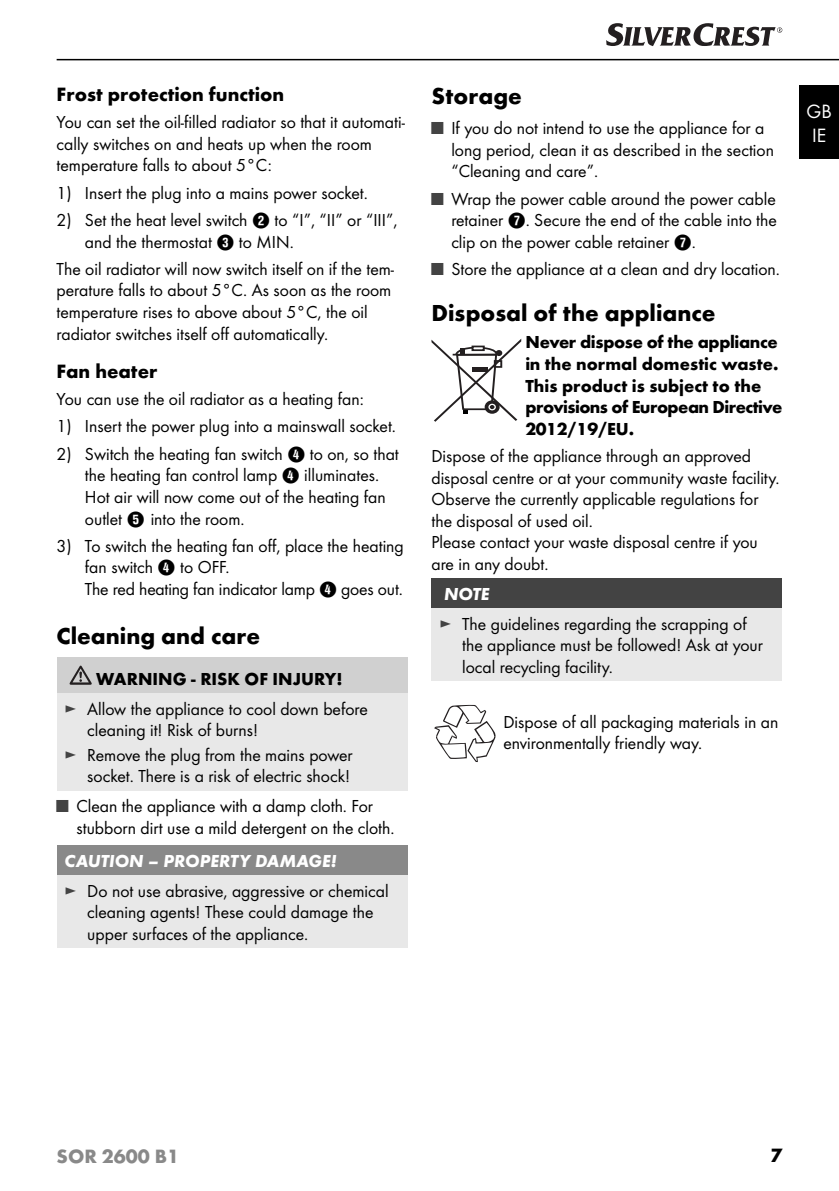
<style>
.page{position:relative;width:839px;height:1191px;background:#fff}
.page>*{position:absolute;margin:0;border:0;box-sizing:border-box;transform-origin:0 0}
.t1{font:700 24px "Futura";color:#000}
.t2{font:700 20px "Futura";color:#000}
.t3{font:700 20px "Futura";color:#898989}
.t4{font:20px/24px "Futura Boo";color:#fff}
.t5{font:18px/21.6px "Futura Boo";color:#000}
.t6{font:700 18px/21.6px "Futura";letter-spacing:-.02em;color:#000}
.t7{font:italic 700 18px "Futura";color:#fff}
.t8{font:700 18px "Futura";color:#000}
.s1{font-family:"Hako PI Nummern"}
.s2{color:#434343}
</style>
<div class="page">
<hr style="left:57px;top:59px;width:782px;height:1px;background:#000">
<div style="left:799px;top:85px;width:40px;height:74px;background:#000"></div>
<svg style="left:606px;top:23px;width:176px;height:23px"></svg>
<div style="left:57px;top:657px;width:350px;height:36px;background:#d0d0d0"></div>
<div style="left:57px;top:693px;width:350px;height:97px;background:#e8e8e8"></div>
<svg style="left:70px;top:666px;width:22px;height:19px"></svg>
<div style="left:57px;top:845px;width:350px;height:30px;background:#898989"></div>
<div style="left:57px;top:875px;width:350px;height:73px;background:#e8e8e8"></div>
<div style="left:431px;top:578px;width:351px;height:30px;background:#434343"></div>
<div style="left:431px;top:608px;width:351px;height:73px;background:#e8e8e8"></div>
<svg style="left:431px;top:339px;width:90px;height:83px"></svg>
<svg style="left:434px;top:705px;width:62px;height:57px"></svg>
<p class="t2" style="left:57px;top:86px;width:229px">Frost protection function</p>
<p class="t5" style="left:57px;top:113px;width:350px">You can set the oil-filled radiator so that it automati&shy;cally switches on and heats up when the room temperature falls to about 5°C:</p>
<p class="t5" style="left:57px;top:183px;width:313px">1) Insert the plug into a mains power socket.</p>
<p class="t5" style="left:85px;top:211px;width:314px;text-indent:-28px">2) Set the heat level switch <span class="s1">2</span> to “I”, “II” or “III”, and the thermostat <span class="s1">3</span> to MIN.</p>
<p class="t5" style="left:57px;top:259px;width:339px">The oil radiator will now switch itself on if the tem&shy;perature falls to about 5°C. As soon as the room temperature rises to above about 5°C, the oil radiator switches itself off automatically.</p>
<p class="t2" style="left:57px;top:363px;width:102px">Fan heater</p>
<p class="t5" style="left:57px;top:390px;width:309px">You can use the oil radiator as a heating fan:</p>
<p class="t5" style="left:57px;top:417px;width:341px">1) Insert the power plug into a mainswall socket.</p>
<p class="t5" style="left:85px;top:444px;width:315px;text-indent:-28px">2) Switch the heating fan switch <span class="s1">4</span> to on, so that the heating fan control lamp <span class="s1">4</span> illuminates.<br>Hot air will now come out of the heating fan outlet <span class="s1">5</span> into the room.</p>
<p class="t5" style="left:85px;top:536px;width:320px;text-indent:-28px">3) To switch the heating fan off, place the heating fan switch <span class="s1">4</span> to OFF.<br>The red heating fan indicator lamp <span class="s1">4</span> goes out.</p>
<h1 class="t1" style="left:57px;top:626px;width:205px">Cleaning and care</h1>
<p class="t8" style="left:96px;top:672px;width:248px">WARNING - RISK OF INJURY!</p>
<p class="t5" style="left:87px;top:699px;width:282px;text-indent:-23px"><span class="s2">►</span> Allow the appliance to cool down before cleaning it! Risk of burns!</p>
<p class="t5" style="left:65px;top:745px;width:290px;text-align:right"><span class="s2">►</span> Remove the plug from the mains power socket. There is a risk of electric shock!</p>
<p class="t5" style="left:76px;top:797px;width:320px;text-indent:-20px"><span class="s2">■</span> Clean the appliance with a damp cloth. For stubborn dirt use a mild detergent on the cloth.</p>
<p class="t7" style="left:65px;top:854px;width:274px">CAUTION – PROPERTY DAMAGE!</p>
<p class="t5" style="left:87px;top:881px;width:303px;text-indent:-23px"><span class="s2">►</span> Do not use abrasive, aggressive or chemical cleaning agents! These could damage the upper surfaces of the appliance.</p>
<h1 class="t1" style="left:431px;top:86px;width:92px">Storage</h1>
<p class="t5" style="left:451px;top:119px;width:324px;text-indent:-20px"><span class="s2">■</span> If you do not intend to use the appliance for a long period, clean it as described in the section “Cleaning and care”.</p>
<p class="t5" style="left:451px;top:189px;width:327px;text-align:justify;text-indent:-20px"><span class="s2">■</span> Wrap the power cable around the power cable retainer <span class="s1">7</span>. Secure the end of the cable into the clip on the power cable retainer <span class="s1">7</span>.</p>
<p class="t5" style="left:431px;top:260px;width:350px"><span class="s2">■</span> Store the appliance at a clean and dry location.</p>
<h1 class="t1" style="left:431px;top:303px;width:286px">Disposal of the appliance</h1>
<p class="t6" style="left:525px;top:333px;width:258px">Never dispose of the appliance in the normal domestic waste.<br>This product is subject to the provisions of European Directive<br>2012/19/EU.</p>
<p class="t5" style="left:431px;top:447px;width:350px">Dispose of the appliance through an approved disposal centre or at your community waste facility.<br>Observe the currently applicable regulations for the disposal of used oil.<br>Please contact your waste disposal centre if you are in any doubt.</p>
<p class="t7" style="left:444px;top:587px;width:47px">NOTE</p>
<p class="t5" style="left:462px;top:614px;width:302px;text-indent:-23px"><span class="s2">►</span> The guidelines regarding the scrapping of the appliance must be followed! Ask at your local recycling facility.</p>
<p class="t5" style="left:503px;top:712px;width:276px">Dispose of all packaging materials in an environmentally friendly way.</p>
<p class="t4" style="left:807px;top:100px;width:27px">GB<br>IE</p>
<p class="t3" style="left:57px;top:1147px;width:124px">SOR 2600 B1</p>
<p class="t2" style="left:771px;top:1147px;width:13px">7</p>
</div>
